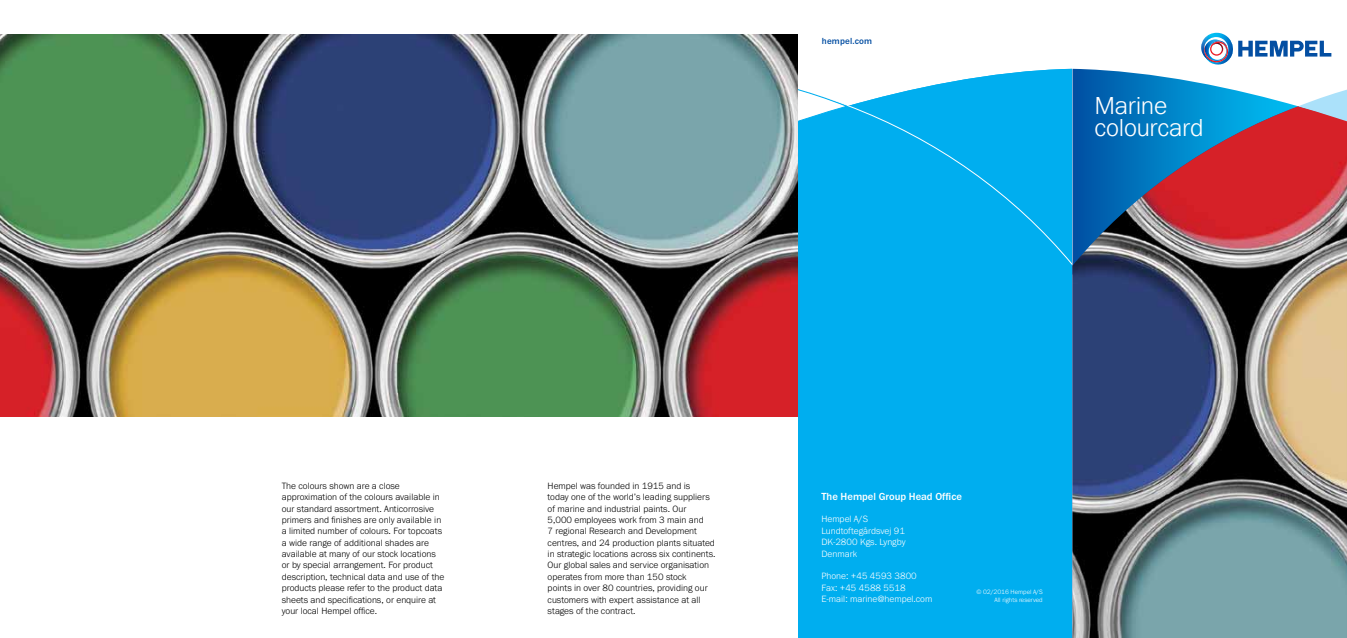
<style>
.page{position:relative;width:1347px;height:638px;background:#fff}
.page>*{position:absolute;margin:0;border:0;box-sizing:border-box;transform-origin:0 0}
.t1{font:300 25.5px/22.8px "Franklin Gothic URW";letter-spacing:-.01em;color:#fff}
.t2{font:500 10.62px "Franklin Gothic URW";color:#fff}
.t3{font:300 9.5px/11.4px "Franklin Gothic URW";color:#000}
.t4{font:300 9.5px/11.4px "Franklin Gothic URW";color:#fff}
.t5{font:500 9.12px "Franklin Gothic URW";letter-spacing:.015em;color:#034ea2}
.t6{font:300 6.5px/7.9px "Franklin Gothic URW";color:#fff;text-align:right}
</style>
<div class="page">
<svg style="left:929px;top:69px;width:143px;height:17px;fill:#00aeef"></svg>
<div style="left:797px;top:86px;width:275px;height:552px;background:#00aeef"></div>
<svg style="left:1072px;top:69px;width:225px;height:37px"></svg>
<img style="left:1072px;top:106px;width:274px;height:532px">
<svg style="left:1298px;top:90px;width:48px;height:35px"></svg>
<svg style="left:1201px;top:33px;width:130px;height:32px"></svg>
<svg style="left:797px;top:86px;width:51px;height:40px"></svg>
<img style="left:0;top:34px;width:797px;height:382px">
<p class="t5" style="left:822px;top:35px;width:52px">hempel.com</p>
<h1 class="t1" style="left:1094px;top:93px;width:111px">Marine colourcard</h1>
<p class="t3" style="left:282px;top:480px;width:164px">The colours shown are a close approximation of the colours available in our standard assortment. Anticorrosive primers and finishes are only available in a limited number of colours. For topcoats a wide range of additional shades are available at many of our stock locations or by special arrangement. For product description, technical data and use of the products please refer to the product data sheets and specifications, or enquire at your local Hempel office.</p>
<p class="t3" style="left:547px;top:480px;width:169px">Hempel was founded in 1915 and is<br>today one of the world’s leading suppliers of marine and industrial paints. Our<br>5,000 employees work from 3 main and<br>7 regional Research and Development centres, and 24 production plants situated in strategic locations across six continents.<br>Our global sales and service organisation operates from more than 150 stock<br>points in over 80 countries, providing our customers with expert assistance at all stages of the contract.</p>
<p class="t2" style="left:821px;top:490px;width:142px">The Hempel Group Head Office</p>
<p class="t4" style="left:821px;top:513px;width:86px">Hempel A/S<br>Lundtoftegårdsvej 91<br>DK-2800 Kgs. Lyngby<br>Denmark</p>
<p class="t4" style="left:821px;top:570px;width:112px">Phone: +45 4593 3800<br>Fax: +45 4588 5518<br>E-mail: marine@hempel.com</p>
<p class="t6" style="left:976px;top:588px;width:68px">© 02/2016 Hempel A/S<br>All rights reserved</p>
</div>
